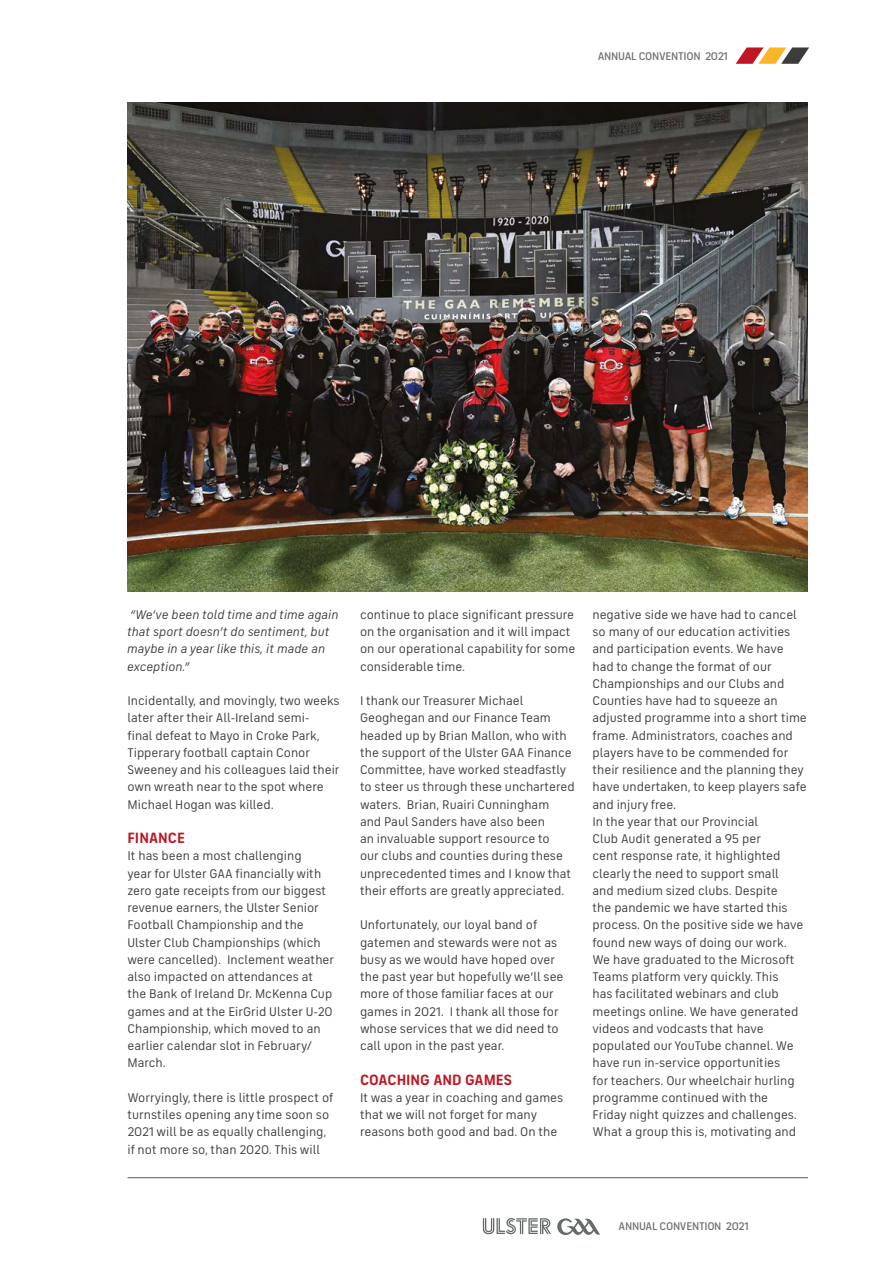
<style>
.page{position:relative;width:893px;height:1263px;background:#fff}
.page>*{position:absolute;margin:0;border:0;box-sizing:border-box;transform-origin:0 0}
.t1{font:700 15px "FS Industrie";color:#be1622}
.t2{font:12.75px/17.2px "FS Industrie";color:#3c3c3b}
.t3{font:italic 12.75px/17.2px "FS Industrie";color:#3c3c3b}
.t4{font:500 11.25px "FS Industrie";letter-spacing:-.025em;color:#706f6f}
</style>
<div class="page">
<svg style="left:483px;top:1218px;width:68px;height:16px"></svg>
<svg style="left:557px;top:1218px;width:43px;height:17px"></svg>
<svg style="left:736px;top:47px;width:73px;height:17px"></svg>
<hr style="left:128px;top:1177px;width:680px;height:1px;background:#575756">
<img style="left:127px;top:102px;width:681px;height:489px">
<p class="t4" style="left:598px;top:49px;width:132px">ANNUAL CONVENTION 2021</p>
<p class="t3" style="left:127px;top:606px;width:213px">“We’ve been told time and time again that sport doesn’t do sentiment, but maybe in a year like this, it made an exception.”</p>
<p class="t2" style="left:127px;top:692px;width:214px">Incidentally, and movingly, two weeks later after their All-Ireland semi-<br>final defeat to Mayo in Croke Park, Tipperary football captain Conor Sweeney and his colleagues laid their own wreath near to the spot where Michael Hogan was killed.</p>
<p class="t1" style="left:127px;top:829px;width:59px">FINANCE</p>
<p class="t2" style="left:127px;top:847px;width:208px">It has been a most challenging<br>year for Ulster GAA financially with zero gate receipts from our biggest revenue earners, the Ulster Senior<br>Football Championship and the<br>Ulster Club Championships (which were cancelled). Inclement weather also impacted on attendances at the Bank of Ireland Dr. McKenna Cup games and at the EirGrid Ulster U-20<br>Championship, which moved to an earlier calendar slot in February/<br>March.</p>
<p class="t2" style="left:127px;top:1089px;width:208px">Worryingly, there is little prospect of turnstiles opening any time soon so 2021 will be as equally challenging, if not more so, than 2020. This will</p>
<p class="t2" style="left:360px;top:606px;width:217px">continue to place significant pressure on the organisation and it will impact on our operational capability for some considerable time.</p>
<p class="t2" style="left:360px;top:692px;width:216px">I thank our Treasurer Michael Geoghegan and our Finance Team headed up by Brian Mallon, who with the support of the Ulster GAA Finance Committee, have worked steadfastly to steer us through these unchartered waters. Brian, Ruairi Cunningham<br>and Paul Sanders have also been<br>an invaluable support resource to<br>our clubs and counties during these unprecedented times and I know that their efforts are greatly appreciated.</p>
<p class="t2" style="left:360px;top:916px;width:205px">Unfortunately, our loyal band of gatemen and stewards were not as busy as we would have hoped over the past year but hopefully we’ll see more of those familiar faces at our games in 2021. I thank all those for whose services that we did need to call upon in the past year.</p>
<p class="t1" style="left:360px;top:1070px;width:153px">COACHING AND GAMES</p>
<p class="t2" style="left:360px;top:1089px;width:205px">It was a year in coaching and games that we will not forget for many reasons both good and bad. On the</p>
<p class="t2" style="left:592px;top:606px;width:216px">negative side we have had to cancel so many of our education activities and participation events. We have had to change the format of our Championships and our Clubs and Counties have had to squeeze an adjusted programme into a short time frame. Administrators, coaches and players have to be commended for their resilience and the planning they have undertaken, to keep players safe and injury free.<br>In the year that our Provincial<br>Club Audit generated a 95 per<br>cent response rate, it highlighted clearly the need to support small<br>and medium sized clubs. Despite<br>the pandemic we have started this process. On the positive side we have found new ways of doing our work.<br>We have graduated to the Microsoft Teams platform very quickly. This<br>has facilitated webinars and club meetings online. We have generated videos and vodcasts that have populated our YouTube channel. We have run in-service opportunities<br>for teachers. Our wheelchair hurling programme continued with the<br>Friday night quizzes and challenges.<br>What a group this is, motivating and</p>
<p class="t4" style="left:619px;top:1219px;width:132px">ANNUAL CONVENTION 2021</p>
</div>
